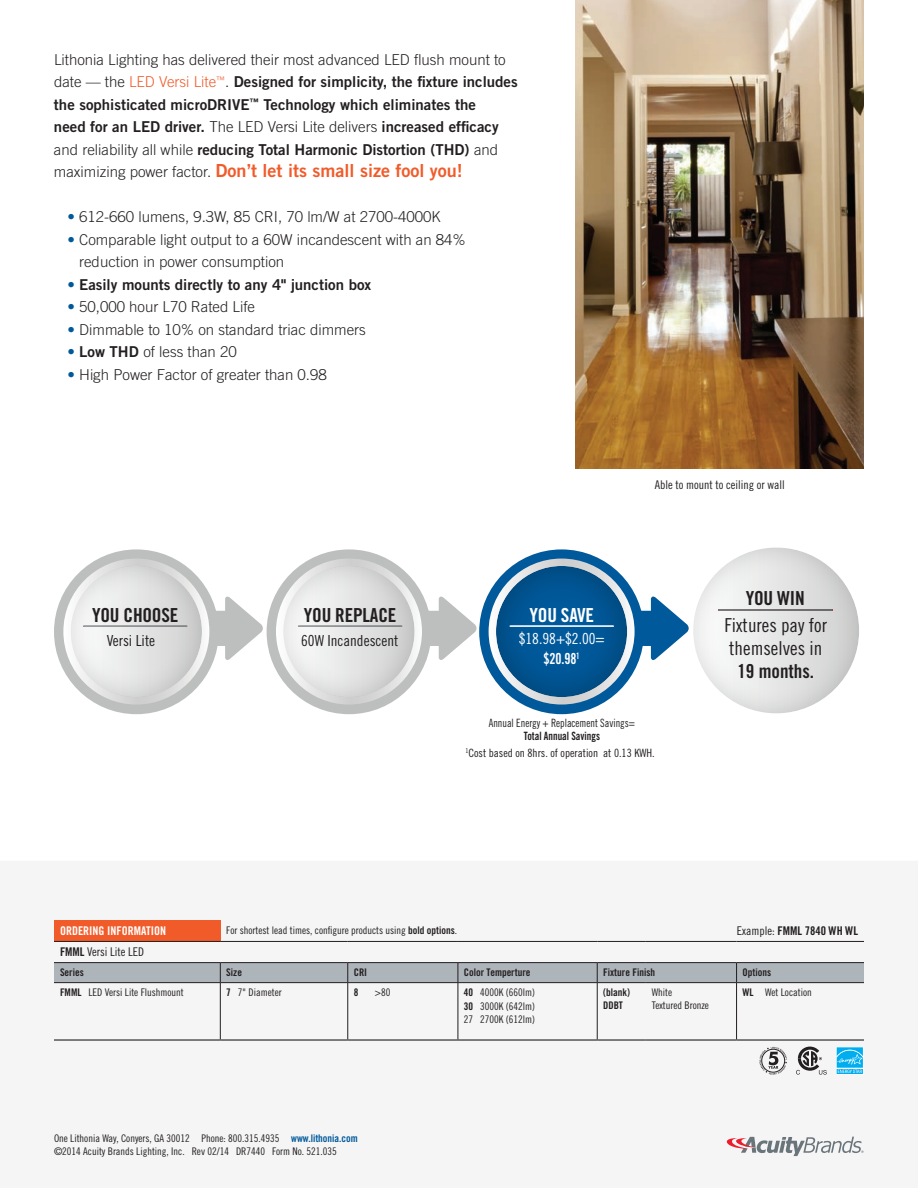
<style>
.page{position:relative;width:918px;height:1188px;background:#fff}
.page>*{position:absolute;margin:0;border:0;box-sizing:border-box;transform-origin:0 0}
.t1{font:19.35px "Trade Gothic LT Std Bd Cn 20";letter-spacing:-.01em;color:#231f20}
.t2{font:19.35px "Trade Gothic LT Std Bd Cn 20";letter-spacing:-.01em;color:#fff}
.t3{font:19.2px/23.1px "Trade Gothic LT Std Cn 18";color:#231f20;text-align:center}
.t4{font:18px "Trade Gothic LT Std Bd 2";color:#f15b2a}
.t5{font:15.3px "Trade Gothic LT Std Cn 18";color:#231f20}
.t6{font:15.3px/20.2px "Trade Gothic LT Std Cn 18";color:#fff;text-align:center}
.t7{font:15px/22.5px "Trade Gothic LT Std Bd 2";color:#231f20}
.t8{font:300 15px/22.5px "Trade Gothic LT Std";color:#231f20}
.t9{font:12px "Trade Gothic LT Std Cn 18";color:#231f20}
.t10{font:12px "Trade Gothic LT Std Bd Cn 20";color:#231f20}
.t11{font:12px "Trade Gothic LT Std Bd Cn 20";color:#fff}
.t12{font:11.4px/13.8px "Trade Gothic LT Std Cn 18";color:#231f20;text-align:center;scale:.9 1}
.t13{font:11.4px "Trade Gothic LT Std Cn 18";color:#231f20}
.t14{font:10.5px/12.6px "Trade Gothic LT Std Cn 18";color:#231f20}
.t15{font:10.5px/12.6px "Trade Gothic LT Std Bd Cn 20";color:#231f20}
.s1{font-family:"Trade Gothic LT Std";font-weight:300}
.s2{font-family:"Trade Gothic LT Std";font-weight:300;color:#f15b2a}
.s3{font-family:"Trade Gothic LT Std";font-weight:300;font-size:15px;color:#231f20}
.s4{color:#00599b}
.s5{font-family:"Trade Gothic LT Std";font-weight:300;color:#00599b}
.s6{font-family:"Trade Gothic LT Std Bd 2";font-weight:400}
.s7{font-family:"Trade Gothic LT Std Bd Cn 20"}
.s8{font-family:"Trade Gothic LT Std Cn 18"}
.s9{font-family:"Trade Gothic LT Std Bd Cn 20";color:#00599b}
</style>
<div class="page">
<div style="left:0;top:861px;width:918px;height:327px;background:#f5f5f5"></div>
<div style="left:54px;top:920px;width:166px;height:21px;background:#f15b2a"></div>
<hr style="left:54px;top:962px;width:166px;height:1px;background:#231f20">
<hr style="left:220px;top:962px;width:128px;height:1px;background:#231f20">
<hr style="left:348px;top:962px;width:110px;height:1px;background:#231f20">
<hr style="left:458px;top:962px;width:139px;height:1px;background:#231f20">
<hr style="left:597px;top:962px;width:49px;height:1px;background:#231f20">
<hr style="left:646px;top:962px;width:91px;height:1px;background:#231f20">
<hr style="left:737px;top:962px;width:127px;height:1px;background:#231f20">
<div style="left:54px;top:963px;width:810px;height:19px;background:#adb4ba"></div>
<hr style="left:54px;top:982px;width:166px;height:1px;background:#231f20">
<hr style="left:220px;top:982px;width:128px;height:1px;background:#231f20">
<hr style="left:348px;top:982px;width:110px;height:1px;background:#231f20">
<hr style="left:458px;top:982px;width:139px;height:1px;background:#231f20">
<hr style="left:597px;top:982px;width:49px;height:1px;background:#231f20">
<hr style="left:646px;top:982px;width:91px;height:1px;background:#231f20">
<hr style="left:737px;top:982px;width:127px;height:1px;background:#231f20">
<hr style="left:54px;top:941px;width:166px;height:1px;background:#231f20">
<hr style="left:220px;top:941px;width:128px;height:1px;background:#231f20">
<hr style="left:348px;top:941px;width:110px;height:1px;background:#231f20">
<hr style="left:458px;top:941px;width:139px;height:1px;background:#231f20">
<hr style="left:597px;top:941px;width:49px;height:1px;background:#231f20">
<hr style="left:646px;top:941px;width:91px;height:1px;background:#231f20">
<hr style="left:737px;top:941px;width:127px;height:1px;background:#231f20">
<hr style="left:220px;top:983px;width:1px;height:56px;background:#231f20">
<hr style="left:348px;top:983px;width:1px;height:56px;background:#231f20">
<hr style="left:458px;top:983px;width:1px;height:56px;background:#231f20">
<hr style="left:597px;top:983px;width:1px;height:56px;background:#231f20">
<hr style="left:736px;top:983px;width:1px;height:56px;background:#231f20">
<hr style="left:54px;top:1039px;width:166px;height:2px;background:#231f20">
<hr style="left:220px;top:1039px;width:128px;height:2px;background:#231f20">
<hr style="left:348px;top:1039px;width:110px;height:2px;background:#231f20">
<hr style="left:458px;top:1039px;width:139px;height:2px;background:#231f20">
<hr style="left:597px;top:1039px;width:49px;height:2px;background:#231f20">
<hr style="left:646px;top:1039px;width:91px;height:2px;background:#231f20">
<hr style="left:737px;top:1039px;width:127px;height:2px;background:#231f20">
<img style="left:576px;top:0;width:288px;height:469px">
<div style="left:691px;top:546px;width:168px;height:168px;background:#6e6e70;opacity:.31"></div>
<svg style="left:214px;top:596px;width:49px;height:64px"></svg>
<div style="left:54px;top:549px;width:165px;height:165px;background:#bdbfbf;border-radius:50%"></div>
<svg style="left:63px;top:559px;width:146px;height:146px"></svg>
<div style="left:70px;top:564px;width:135px;height:135px;background:#6e6e70;opacity:.31"></div>
<div style="left:83px;top:625px;width:104px;height:2px;border:1px solid #939598"></div>
<svg style="left:423px;top:596px;width:54px;height:64px"></svg>
<div style="left:267px;top:549px;width:164px;height:165px;background:#bdbfbf;border-radius:50%"></div>
<svg style="left:276px;top:559px;width:146px;height:146px"></svg>
<div style="left:282px;top:564px;width:135px;height:135px;background:#6e6e70;opacity:.31"></div>
<div style="left:298px;top:625px;width:104px;height:2px;border:1px solid #939598"></div>
<svg style="left:636px;top:596px;width:53px;height:64px"></svg>
<div style="left:479px;top:549px;width:165px;height:165px;background:#00599b;border-radius:50%"></div>
<svg style="left:489px;top:559px;width:146px;height:146px"></svg>
<div style="left:495px;top:564px;width:135px;height:135px;background:#040503;opacity:.32"></div>
<div style="left:510px;top:625px;width:104px;height:2px;border:1px solid #fff"></div>
<div style="left:718px;top:609px;width:115px;height:2px;border:1px solid #6c6d70"></div>
<svg style="left:727px;top:1137px;width:137px;height:19px"></svg>
<svg style="left:796px;top:1047px;width:31px;height:28px"></svg>
<svg style="left:836px;top:1047px;width:27px;height:27px"></svg>
<svg style="left:759px;top:1047px;width:28px;height:28px"></svg>
<p class="t7" style="left:54px;top:48px;width:465px"><span class="s1">Lithonia Lighting has delivered their most advanced LED flush mount to date — the</span> <span class="s2">LED Versi Lite</span><sup>™</sup><span class="s1">.</span> Designed for simplicity, the fixture includes the sophisticated microDRIVE<sup>™</sup> Technology which eliminates the<br>need for an LED driver. <span class="s1">The LED Versi Lite delivers</span> increased efficacy <span class="s1">and reliability all while</span> reducing Total Harmonic Distortion (THD) <span class="s1">and</span></p>
<p class="t4" style="left:54px;top:160px;width:410px"><span class="s3">maximizing power factor.</span> Don’t let its small size fool you!</p>
<p class="t8" style="left:68px;top:206px;width:375px"><span class="s4">•</span> 612-660 lumens, 9.3W, 85 CRI, 70 lm/W at 2700-4000K</p>
<p class="t8" style="left:79px;top:228px;width:388px;text-indent:-12px"><span class="s4">•</span> Comparable light output to a 60W incandescent with an 84% reduction in power consumption</p>
<p class="t7" style="left:67px;top:273px;width:305px"><span class="s5">•</span> Easily mounts directly to any 4" junction box</p>
<p class="t8" style="left:67px;top:296px;width:189px"><span class="s4">•</span> 50,000 hour L70 Rated Life</p>
<p class="t8" style="left:67px;top:318px;width:300px"><span class="s4">•</span> Dimmable to 10% on standard triac dimmers</p>
<p class="t8" style="left:67px;top:341px;width:171px"><span class="s4">•</span> <span class="s6">Low THD</span> of less than 20</p>
<p class="t8" style="left:67px;top:363px;width:261px"><span class="s4">•</span> High Power Factor of greater than 0.98</p>
<p class="t9" style="left:655px;top:477px;width:131px">Able to mount to ceiling or wall</p>
<p class="t1" style="left:92px;top:604px;width:88px">YOU CHOOSE</p>
<p class="t5" style="left:107px;top:631px;width:50px">Versi Lite</p>
<p class="t1" style="left:304px;top:604px;width:94px">YOU REPLACE</p>
<p class="t5" style="left:301px;top:631px;width:99px">60W Incandescent</p>
<p class="t2" style="left:530px;top:604px;width:66px">YOU SAVE</p>
<p class="t6" style="left:519px;top:628px;width:87px">$18.98+$2.00= <span class="s7">$20.98</span><sup>1</sup></p>
<p class="t12" style="left:489px;top:716px;width:164px">Annual Energy + Replacement Savings=<br><span class="s7">Total Annual Savings</span></p>
<p class="t1" style="left:746px;top:586px;width:60px">YOU WIN</p>
<p class="t3" style="left:725px;top:613px;width:104px">Fixtures pay for</p>
<p class="t3" style="left:729px;top:636px;width:94px">themselves in<br><span class="s7">19 months.</span></p>
<p class="t13" style="left:465px;top:746px;width:191px"><sup>1</sup>Cost based on 8hrs. of operation at 0.13 KWH.</p>
<p class="t11" style="left:60px;top:923px;width:108px">ORDERING INFORMATION</p>
<p class="t14" style="left:226px;top:924px;width:232px">For shortest lead times, configure products using <span class="s7">bold options</span>.</p>
<p class="t10" style="left:737px;top:923px;width:123px"><span class="s8">Example:</span> FMML 7840 WH WL</p>
<p class="t9" style="left:60px;top:945px;width:86px"><span class="s7">FMML</span> Versi Lite LED</p>
<p class="t15" style="left:60px;top:966px;width:25px">Series</p>
<p class="t15" style="left:226px;top:966px;width:17px">Size</p>
<p class="t15" style="left:354px;top:966px;width:15px">CRI</p>
<p class="t15" style="left:464px;top:966px;width:68px">Color Temperture</p>
<p class="t15" style="left:603px;top:966px;width:53px">Fixture Finish</p>
<p class="t15" style="left:743px;top:966px;width:30px">Options</p>
<p class="t14" style="left:60px;top:986px;width:125px"><span class="s7">FMML</span> LED Versi Lite Flushmount</p>
<p class="t14" style="left:226px;top:986px;width:57px"><span class="s7">7</span> 7" Diameter</p>
<p class="t15" style="left:354px;top:986px;width:6px">8</p>
<p class="t14" style="left:375px;top:986px;width:17px">&gt;80</p>
<p class="t14" style="left:464px;top:986px;width:73px"><span class="s7">40</span> 4000K (660lm)</p>
<p class="t14" style="left:464px;top:1000px;width:73px"><span class="s7">30</span> 3000K (642lm)</p>
<p class="t14" style="left:464px;top:1013px;width:73px">27 2700K (612lm)</p>
<p class="t15" style="left:603px;top:986px;width:28px">(blank)<br>DDBT</p>
<p class="t14" style="left:652px;top:986px;width:22px">White</p>
<p class="t14" style="left:743px;top:986px;width:71px"><span class="s7">WL</span> Wet Location</p>
<p class="t14" style="left:652px;top:999px;width:59px">Textured Bronze</p>
<p class="t14" style="left:54px;top:1132px;width:305px">One Lithonia Way, Conyers, GA 30012 Phone: 800.315.4935 <span class="s9">www.lithonia.com </span>©2014 Acuity Brands Lighting, Inc. Rev 02/14 DR7440 Form No. 521.035</p>
</div>
